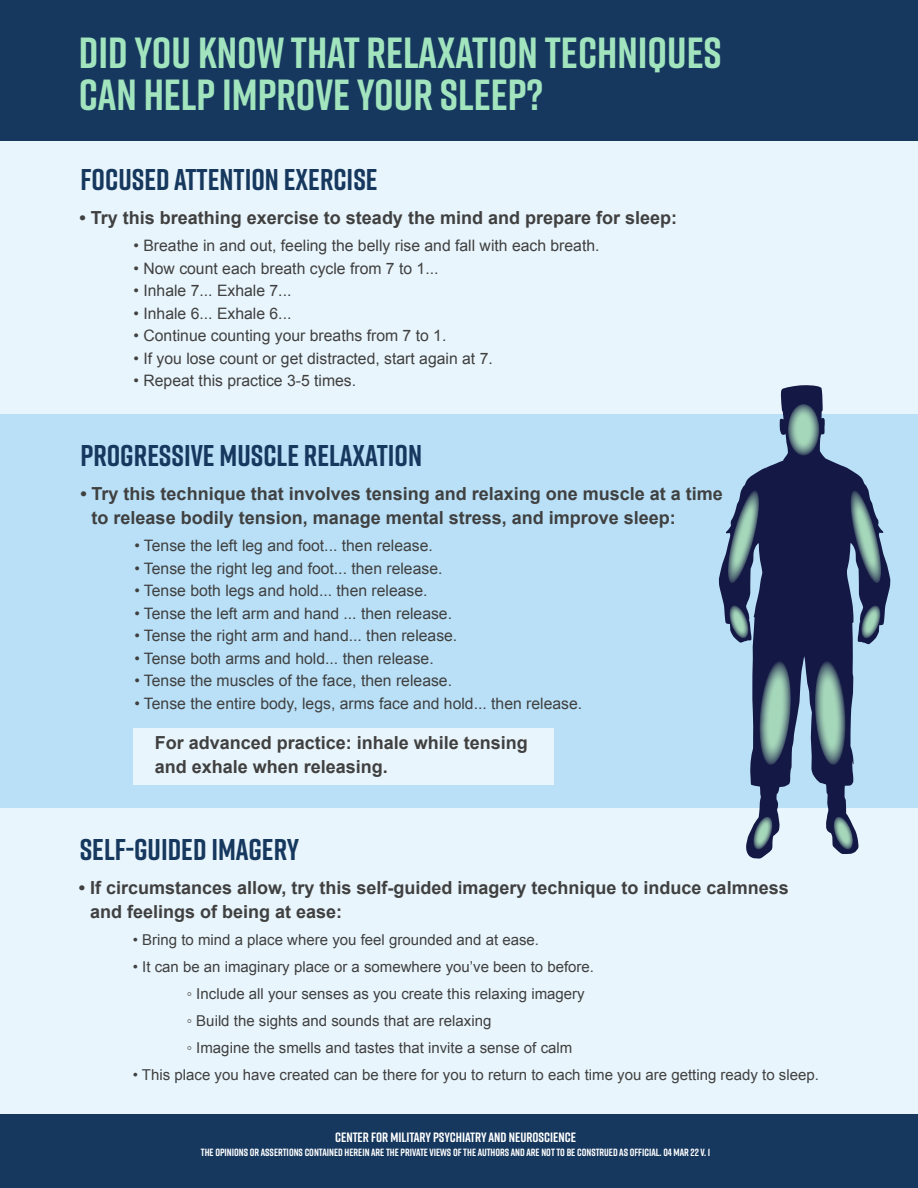
<style>
.page{position:relative;width:918px;height:1188px;background:#fff}
.page>*{position:absolute;margin:0;border:0;box-sizing:border-box;transform-origin:0 0}
.t1{font:700 43.5px/42px "Rift";color:#a1e4be}
.t2{font:700 30px "Rift";color:#16385e}
.t3{font:700 18px/24px "Arial";color:#404040}
.t4{font:15.75px "Arial";color:#404040}
.t5{font:15px "Arial";color:#404040}
.t6{font:700 13.5px "Rift";color:#fff}
.t7{font:700 10.5px "Rift";color:#fff}
.s1{font-weight:900}
</style>
<div class="page">
<div style="left:0;top:133px;width:918px;height:334px;background:#e8f5fc"></div>
<div style="left:0;top:770px;width:918px;height:369px;background:#e8f5fc"></div>
<div style="left:0;top:415px;width:918px;height:393px;background:#b9e0f7"></div>
<div style="left:0;top:0;width:918px;height:140px;background:#16385e"></div>
<div style="left:0;top:1115px;width:918px;height:73px;background:#16385e"></div>
<svg style="left:719px;top:385px;width:171px;height:474px"></svg>
<svg style="left:728px;top:491px;width:31px;height:92px"></svg>
<svg style="left:850px;top:491px;width:31px;height:92px"></svg>
<svg style="left:760px;top:661px;width:31px;height:104px;background:#638184"></svg>
<svg style="left:815px;top:661px;width:31px;height:104px;background:#628084"></svg>
<svg style="left:788px;top:404px;width:31px;height:52px"></svg>
<svg style="left:753px;top:817px;width:19px;height:33px"></svg>
<svg style="left:834px;top:817px;width:19px;height:33px"></svg>
<svg style="left:861px;top:605px;width:19px;height:33px"></svg>
<svg style="left:729px;top:605px;width:20px;height:33px"></svg>
<div style="left:133px;top:728px;width:421px;height:57px;background:#e8f5fc"></div>
<p class="t1" style="left:79px;top:31px;width:644px">DID YOU KNOW THAT RELAXATION TECHNIQUES<br>CAN HELP IMPROVE YOUR SLEEP?</p>
<p class="t2" style="left:80px;top:158px;width:299px">FOCUSED ATTENTION EXERCISE</p>
<p class="t3" style="left:80px;top:207px;width:599px">• Try this breathing exercise to steady the mind and prepare for sleep:</p>
<p class="t4" style="left:134px;top:236px;width:468px">• Breathe in and out, feeling the belly rise and fall with each breath.</p>
<p class="t4" style="left:134px;top:258px;width:306px">• Now count each breath cycle from 7 to 1...</p>
<p class="t4" style="left:134px;top:281px;width:159px">• Inhale 7... Exhale 7...</p>
<p class="t4" style="left:134px;top:303px;width:159px">• Inhale 6... Exhale 6...</p>
<p class="t4" style="left:134px;top:326px;width:314px">• Continue counting your breaths from 7 to 1.</p>
<p class="t4" style="left:134px;top:348px;width:361px">• If you lose count or get distracted, start again at 7.</p>
<p class="t4" style="left:134px;top:371px;width:224px">• Repeat this practice 3-5 times.</p>
<p class="t2" style="left:80px;top:434px;width:343px">PROGRESSIVE MUSCLE RELAXATION</p>
<p class="t3" style="left:92px;top:483px;width:633px;text-indent:-11px">• Try this technique that involves tensing and relaxing one muscle at a time to release bodily tension, manage mental stress, and improve sleep:</p>
<p class="t4" style="left:134px;top:536px;width:300px">• Tense the left leg and foot... then release.</p>
<p class="t4" style="left:134px;top:558px;width:310px">• Tense the right leg and foot... then release.</p>
<p class="t4" style="left:134px;top:581px;width:295px">• Tense both legs and hold... then release.</p>
<p class="t4" style="left:134px;top:603px;width:319px">• Tense the left arm and hand ... then release.</p>
<p class="t4" style="left:134px;top:626px;width:325px">• Tense the right arm and hand... then release.</p>
<p class="t4" style="left:134px;top:648px;width:301px">• Tense both arms and hold... then release.</p>
<p class="t4" style="left:134px;top:671px;width:319px">• Tense the muscles of the face, then release.</p>
<p class="t4" style="left:134px;top:693px;width:449px">• Tense the entire body, legs, arms face and hold... then release.</p>
<p class="t3" style="left:155px;top:731px;width:375px">For advanced practice: inhale while tensing and exhale when releasing.</p>
<p class="t2" style="left:80px;top:828px;width:221px">SELF-GUIDED IMAGERY</p>
<p class="t3" style="left:90px;top:877px;width:700px;text-indent:-11px">• If circumstances allow, try this self-guided imagery technique to induce calmness and feelings of being at ease:</p>
<p class="t5" style="left:133px;top:930px;width:408px">• Bring to mind a place where you feel grounded and at ease.</p>
<p class="t5" style="left:133px;top:957px;width:463px">• It can be an imaginary place or a somewhere you’ve been to before.</p>
<p class="t5" style="left:187px;top:984px;width:399px"><span class="s1">◦</span> Include all your senses as you create this relaxing imagery</p>
<p class="t5" style="left:187px;top:1011px;width:306px"><span class="s1">◦</span> Build the sights and sounds that are relaxing</p>
<p class="t5" style="left:187px;top:1038px;width:387px"><span class="s1">◦</span> Imagine the smells and tastes that invite a sense of calm</p>
<p class="t5" style="left:133px;top:1065px;width:688px">• This place you have created can be there for you to return to each time you are getting ready to sleep.</p>
<p class="t6" style="left:335px;top:1128px;width:243px">CENTER FOR MILITARY PSYCHIATRY AND NEUROSCIENCE</p>
<p class="t7" style="left:201px;top:1145px;width:511px">THE OPINIONS OR ASSERTIONS CONTAINED HEREIN ARE THE PRIVATE VIEWS OF THE AUTHORS AND ARE NOT TO BE CONSTRUED AS OFFICIAL. 04 MAR 22 V. 1</p>
</div>
